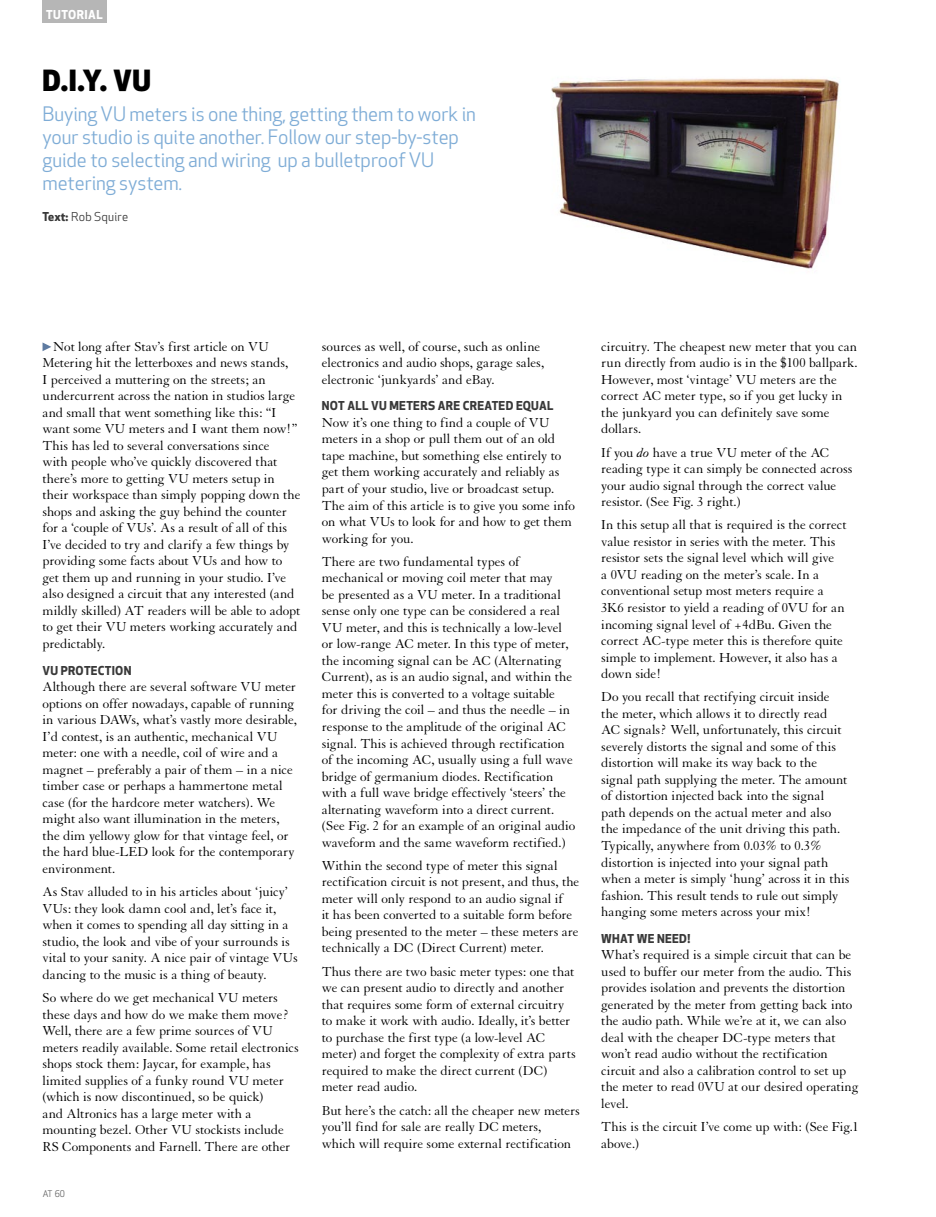
<style>
.page{position:relative;width:936px;height:1217px;background:#fff}
.page>*{position:absolute;margin:0;border:0;box-sizing:border-box;transform-origin:0 0}
.t1{font:800 28.5px "Apex New";color:#000}
.t2{font:19.5px/23.2px "Apex New";letter-spacing:-.005em;color:#7eacd6}
.t3{font:14.1px/16.5px "Granjon";letter-spacing:-.01em;color:#000}
.t4{font:700 12px "Apex New";letter-spacing:.025em;color:#393939}
.t5{font:12px "Apex New";letter-spacing:.015em;color:#393939}
.t6{font:700 12px "Apex New";letter-spacing:.04em;color:#fff}
.t7{font:9px "Apex New";color:#636363}
.s1{font-weight:700}
.s2{font-style:italic}
</style>
<div class="page">
<img style="left:551px;top:78px;width:288px;height:191px">
<svg style="left:43px;top:342px;width:8px;height:9px"></svg>
<div style="left:43px;top:0;width:64px;height:23px;background:#b6b6b6"></div>
<p class="t6" style="left:46px;top:6px;width:58px">TUTORIAL</p>
<h1 class="t1" style="left:43px;top:60px;width:110px">D.I.Y. VU</h1>
<h2 class="t2" style="left:43px;top:102px;width:435px">Buying VU meters is one thing, getting them to work in your studio is quite another. Follow our step-by-step guide to selecting and wiring up a bulletproof VU metering system.</h2>
<p class="t5" style="left:43px;top:209px;width:87px"><span class="s1">Text:</span> Rob Squire</p>
<p class="t3" style="left:43px;top:338px;width:259px;text-indent:11px">Not long after Stav’s first article on VU Metering hit the letterboxes and news stands,<br>I perceived a muttering on the streets; an undercurrent across the nation in studios large and small that went something like this: “I want some VU meters and I want them now!” This has led to several conversations since<br>with people who’ve quickly discovered that there’s more to getting VU meters setup in their workspace than simply popping down the shops and asking the guy behind the counter for a ‘couple of VUs’. As a result of all of this I’ve decided to try and clarify a few things by providing some facts about VUs and how to get them up and running in your studio. I’ve also designed a circuit that any interested (and mildly skilled) AT readers will be able to adopt to get their VU meters working accurately and predictably.</p>
<p class="t4" style="left:43px;top:661px;width:90px">VU PROTECTION</p>
<p class="t3" style="left:43px;top:678px;width:256px">Although there are several software VU meter options on offer nowadays, capable of running in various DAWs, what’s vastly more desirable, I’d contest, is an authentic, mechanical VU meter: one with a needle, coil of wire and a magnet – preferably a pair of them – in a nice timber case or perhaps a hammertone metal case (for the hardcore meter watchers). We might also want illumination in the meters, the dim yellowy glow for that vintage feel, or the hard blue-LED look for the contemporary environment.</p>
<p class="t3" style="left:43px;top:883px;width:256px">As Stav alluded to in his articles about ‘juicy’ VUs: they look damn cool and, let’s face it, when it comes to spending all day sitting in a studio, the look and vibe of your surrounds is vital to your sanity. A nice pair of vintage VUs dancing to the music is a thing of beauty.</p>
<p class="t3" style="left:43px;top:989px;width:258px">So where do we get mechanical VU meters these days and how do we make them move?<br>Well, there are a few prime sources of VU meters readily available. Some retail electronics shops stock them: Jaycar, for example, has limited supplies of a funky round VU meter (which is now discontinued, so be quick)<br>and Altronics has a large meter with a mounting bezel. Other VU stockists include RS Components and Farnell. There are other</p>
<p class="t7" style="left:43px;top:1188px;width:24px">AT 60</p>
<p class="t3" style="left:322px;top:338px;width:224px">sources as well, of course, such as online electronics and audio shops, garage sales, electronic ‘junkyards’ and eBay.</p>
<p class="t4" style="left:322px;top:397px;width:233px">NOT ALL VU METERS ARE CREATED EQUAL</p>
<p class="t3" style="left:322px;top:414px;width:255px">Now it’s one thing to find a couple of VU meters in a shop or pull them out of an old tape machine, but something else entirely to get them working accurately and reliably as part of your studio, live or broadcast setup.<br>The aim of this article is to give you some info on what VUs to look for and how to get them working for you.</p>
<p class="t3" style="left:322px;top:553px;width:255px">There are two fundamental types of mechanical or moving coil meter that may<br>be presented as a VU meter. In a traditional sense only one type can be considered a real VU meter, and this is technically a low-level or low-range AC meter. In this type of meter, the incoming signal can be AC (Alternating Current), as is an audio signal, and within the meter this is converted to a voltage suitable<br>for driving the coil – and thus the needle – in response to the amplitude of the original AC signal. This is achieved through rectification of the incoming AC, usually using a full wave bridge of germanium diodes. Rectification with a full wave bridge effectively ‘steers’ the alternating waveform into a direct current. (See Fig. 2 for an example of an original audio waveform and the same waveform rectified.)</p>
<p class="t3" style="left:322px;top:857px;width:259px">Within the second type of meter this signal rectification circuit is not present, and thus, the meter will only respond to an audio signal if<br>it has been converted to a suitable form before being presented to the meter – these meters are technically a DC (Direct Current) meter.</p>
<p class="t3" style="left:322px;top:963px;width:255px">Thus there are two basic meter types: one that we can present audio to directly and another that requires some form of external circuitry to make it work with audio. Ideally, it’s better to purchase the first type (a low-level AC meter) and forget the complexity of extra parts required to make the direct current (DC) meter read audio.</p>
<p class="t3" style="left:322px;top:1102px;width:259px">But here’s the catch: all the cheaper new meters you’ll find for sale are really DC meters,<br>which will require some external rectification</p>
<p class="t3" style="left:601px;top:338px;width:258px">circuitry. The cheapest new meter that you can run directly from audio is in the $100 ballpark.<br>However, most ‘vintage’ VU meters are the correct AC meter type, so if you get lucky in the junkyard you can definitely save some dollars.</p>
<p class="t3" style="left:601px;top:444px;width:252px">If you <span class="s2">do</span> have a true VU meter of the AC reading type it can simply be connected across your audio signal through the correct value resistor. (See Fig. 3 right.)</p>
<p class="t3" style="left:601px;top:517px;width:247px">In this setup all that is required is the correct value resistor in series with the meter. This resistor sets the signal level which will give<br>a 0VU reading on the meter’s scale. In a conventional setup most meters require a 3K6 resistor to yield a reading of 0VU for an incoming signal level of +4dBu. Given the correct AC-type meter this is therefore quite simple to implement. However, it also has a down side!</p>
<p class="t3" style="left:601px;top:689px;width:249px">Do you recall that rectifying circuit inside the meter, which allows it to directly read AC signals? Well, unfortunately, this circuit severely distorts the signal and some of this distortion will make its way back to the signal path supplying the meter. The amount of distortion injected back into the signal path depends on the actual meter and also the impedance of the unit driving this path.<br>Typically, anywhere from 0.03% to 0.3% distortion is injected into your signal path when a meter is simply ‘hung’ across it in this fashion. This result tends to rule out simply hanging some meters across your mix!</p>
<p class="t4" style="left:601px;top:929px;width:91px">WHAT WE NEED!</p>
<p class="t3" style="left:601px;top:946px;width:259px">What’s required is a simple circuit that can be used to buffer our meter from the audio. This provides isolation and prevents the distortion generated by the meter from getting back into the audio path. While we’re at it, we can also deal with the cheaper DC-type meters that won’t read audio without the rectification circuit and also a calibration control to set up the meter to read 0VU at our desired operating level.</p>
<p class="t3" style="left:601px;top:1118px;width:259px">This is the circuit I’ve come up with: (See Fig.1 above.)</p>
</div>
